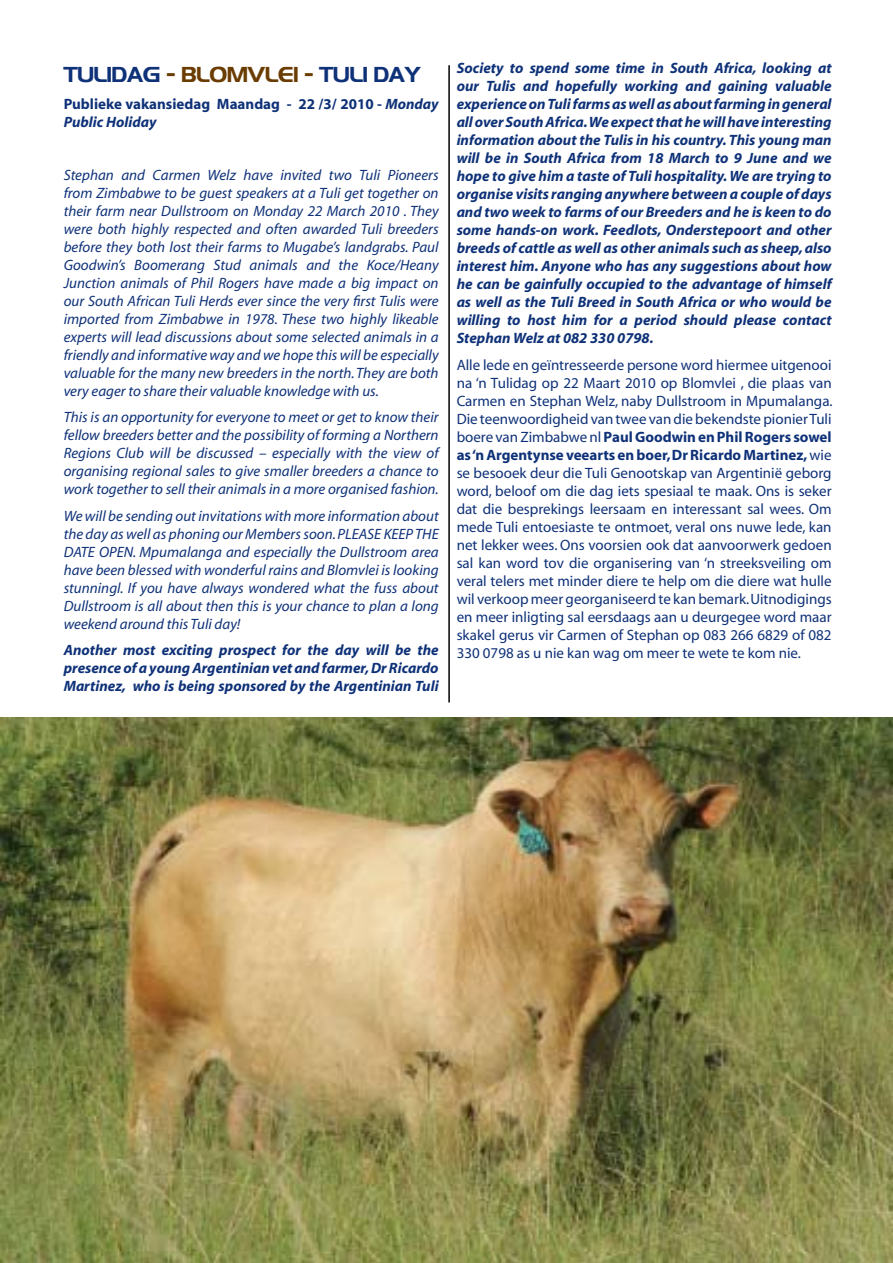
<style>
.page{position:relative;width:893px;height:1263px;background:#fff}
.page>*{position:absolute;margin:0;border:0;box-sizing:border-box;transform-origin:0 0}
.t1{font:21px "Niamey";color:#0e3178}
.t2{font:italic 15px/18px "Myriad";color:#0e3178;text-align:justify}
.t3{font:italic 700 15px/18px "Myriad";color:#0e3178;text-align:justify}
.t4{font:15px/18px "Myriad";color:#0e3178;text-align:justify}
.t5{font:700 15px/18px "Myriad";color:#0e3178}
.s1{color:#6a3c00}
.s2{font-style:italic}
.s3{font-weight:700}
</style>
<div class="page">
<hr style="left:448px;top:65px;width:2px;height:637px;background:#000">
<img style="left:0;top:717px;width:893px;height:546px">
<h1 class="t1" style="left:64px;top:62px;width:358px">TULIDAG <span class="s1">- BLOMVLEI -</span> TULI DAY</h1>
<p class="t5" style="left:64px;top:95px;width:376px">Publieke vakansiedag Maandag - 22 /3/ 2010 - <span class="s2">Monday<br>Public Holiday</span></p>
<p class="t2" style="left:64px;top:166px;width:376px">Stephan and Carmen Welz have invited two Tuli Pioneers from Zimbabwe to be guest speakers at a Tuli get together on their farm near Dullstroom on Monday 22 March 2010 . They were both highly respected and often awarded Tuli breeders before they both lost their farms to Mugabe’s landgrabs. Paul Goodwin’s Boomerang Stud animals and the Koce/Heany Junction animals of Phil Rogers have made a big impact on our South African Tuli Herds ever since the very first Tulis were imported from Zimbabwe in 1978. These two highly likeable experts will lead discussions about some selected animals in a friendly and informative way and we hope this will be especially valuable for the many new breeders in the north. They are both very eager to share their valuable knowledge with us.</p>
<p class="t2" style="left:64px;top:409px;width:377px">This is an opportunity for everyone to meet or get to know their fellow breeders better and the possibility of forming a Northern Regions Club will be discussed – especially with the view of organising regional sales to give smaller breeders a chance to work together to sell their animals in a more organised fashion.</p>
<p class="t2" style="left:64px;top:507px;width:376px">We will be sending out invitations with more information about the day as well as phoning our Members soon. PLEASE KEEP THE DATE OPEN. Mpumalanga and especially the Dullstroom area have been blessed with wonderful rains and Blomvlei is looking stunningl. If you have always wondered what the fuss about Dullstroom is all about then this is your chance to plan a long weekend around this Tuli day!</p>
<p class="t3" style="left:64px;top:642px;width:376px">Another most exciting prospect for the day will be the presence of a young Argentinian vet and farmer, Dr Ricardo Martinez, who is being sponsored by the Argentinian Tuli</p>
<p class="t3" style="left:457px;top:60px;width:377px">Society to spend some time in South Africa, looking at our Tulis and hopefully working and gaining valuable experience on Tuli farms as well as about farming in general all over South Africa. We expect that he will have interesting information about the Tulis in his country. This young man will be in South Africa from 18 March to 9 June and we hope to give him a taste of Tuli hospitality. We are trying to organise visits ranging anywhere between a couple of days and two week to farms of our Breeders and he is keen to do some hands-on work. Feedlots, Onderstepoort and other breeds of cattle as well as other animals such as sheep, also interest him. Anyone who has any suggestions about how he can be gainfully occupied to the advantage of himself as well as the Tuli Breed in South Africa or who would be willing to host him for a period should please contact Stephan Welz at 082 330 0798.</p>
<p class="t4" style="left:457px;top:356px;width:378px">Alle lede en geïntresseerde persone word hiermee uitgenooi na ‘n Tulidag op 22 Maart 2010 op Blomvlei , die plaas van Carmen en Stephan Welz, naby Dullstroom in Mpumalanga.<br>Die teenwoordigheid van twee van die bekendste pionier Tuli boere van Zimbabwe nl <span class="s3">Paul Goodwin en Phil Rogers sowel as ‘n Argentynse veearts en boer, Dr Ricardo Martinez,</span> wie se besooek deur die Tuli Genootskap van Argentinië geborg word, beloof om die dag iets spesiaal te maak. Ons is seker dat die besprekings leersaam en interessant sal wees. Om mede Tuli entoesiaste te ontmoet, veral ons nuwe lede, kan net lekker wees. Ons voorsien ook dat aanvoorwerk gedoen sal kan word tov die organisering van ‘n streeksveiling om veral telers met minder diere te help om die diere wat hulle wil verkoop meer georganiseerd te kan bemark. Uitnodigings en meer inligting sal eersdaags aan u deurgegee word maar skakel gerus vir Carmen of Stephan op 083 266 6829 of 082<br>330 0798 as u nie kan wag om meer te wete te kom nie.</p>
</div>
